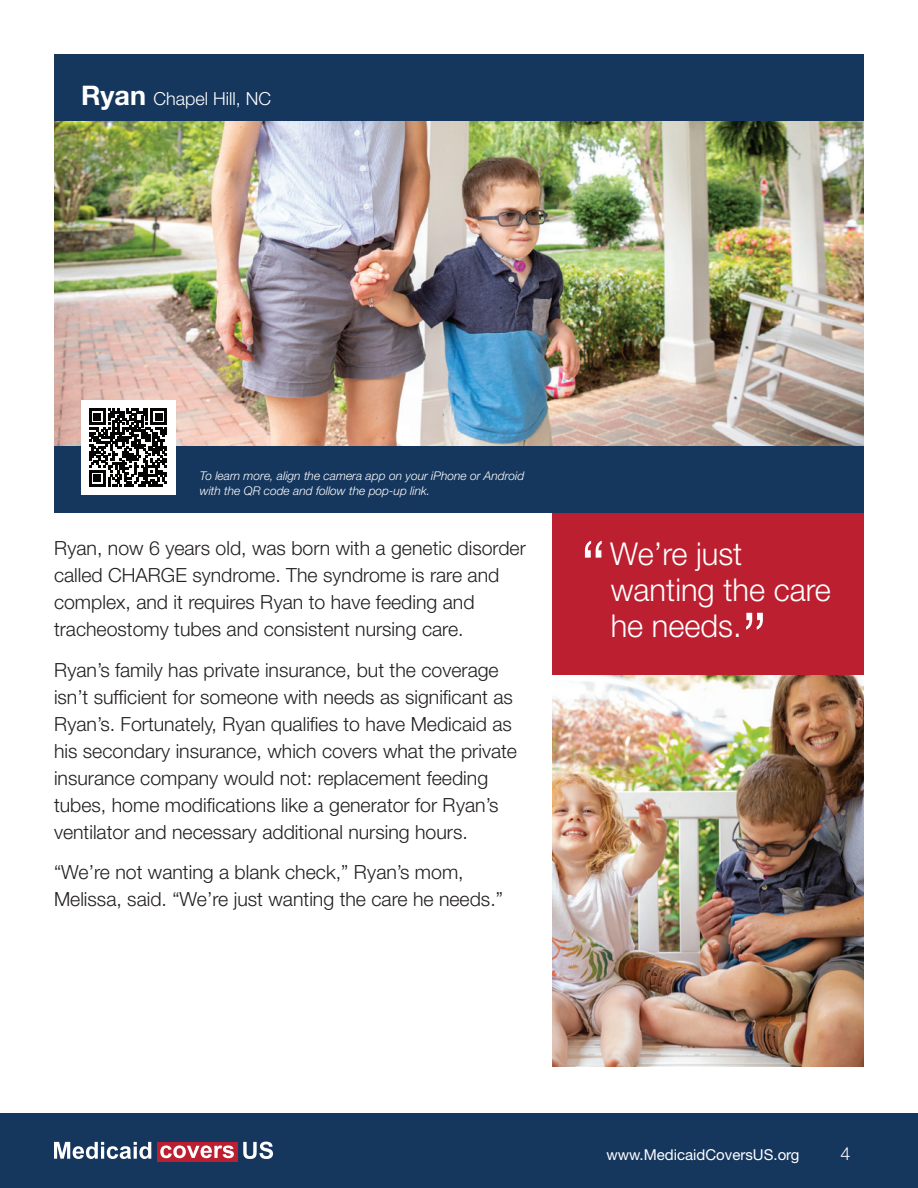
<style>
.page{position:relative;width:918px;height:1188px;background:#fff}
.page>*{position:absolute;margin:0;border:0;box-sizing:border-box;transform-origin:0 0}
.t1{font:300 31.5px/36px "Helvetica Neue";color:#fff}
.t2{font:300 19.5px/27px "Helvetica Neue";color:#231f20}
.t3{font:300 18px "Helvetica Neue";color:#fff}
.t4{font:15px "Helvetica Neue";color:#fff}
.t5{font:italic 300 12px/14.4px "Helvetica Neue LT Std";color:#fff}
.s1{font-weight:700;font-size:27px}
.s2{font-size:69.3px}
</style>
<div class="page">
<div style="left:552px;top:513px;width:312px;height:162px;background:#bc1f30"></div>
<div style="left:54px;top:54px;width:810px;height:459px;background:#15365d"></div>
<div style="left:0;top:1113px;width:918px;height:75px;background:#15365d"></div>
<div style="left:157px;top:1142px;width:81px;height:19px;background:#bc1f30"></div>
<svg style="left:54px;top:1142px;width:219px;height:17px"></svg>
<img style="left:552px;top:675px;width:312px;height:391px">
<img style="left:54px;top:122px;width:810px;height:324px">
<div style="left:81px;top:400px;width:94px;height:95px;background:#fff"></div>
<svg style="left:89px;top:408px;width:78px;height:78px"></svg>
<p class="t3" style="left:81px;top:88px;width:192px"><span class="s1">Ryan</span> Chapel Hill, NC</p>
<p class="t5" style="left:200px;top:469px;width:326px">To learn more, align the camera app on your iPhone or Android with the QR code and follow the pop-up link.</p>
<p class="t2" style="left:54px;top:534px;width:473px">Ryan, now 6 years old, was born with a genetic disorder called CHARGE syndrome. The syndrome is rare and complex, and it requires Ryan to have feeding and tracheostomy tubes and consistent nursing care.</p>
<p class="t2" style="left:54px;top:656px;width:465px">Ryan’s family has private insurance, but the coverage isn’t sufficient for someone with needs as significant as Ryan’s. Fortunately, Ryan qualifies to have Medicaid as his secondary insurance, which covers what the private insurance company would not: replacement feeding tubes, home modifications like a generator for Ryan’s ventilator and necessary additional nursing hours.</p>
<p class="t2" style="left:54px;top:859px;width:450px">“We’re not wanting a blank check,” Ryan’s mom,<br>Melissa, said. “We’re just wanting the care he needs.”</p>
<h1 class="t1" style="left:611px;top:535px;width:222px;text-indent:-30px"><span class="s2">“</span>We’re just wanting the care he needs.<span class="s2">”</span></h1>
<p class="t4" style="left:606px;top:1145px;width:195px">www.MedicaidCoversUS.org</p>
<p class="t3" style="left:840px;top:1142px;width:12px">4</p>
</div>
